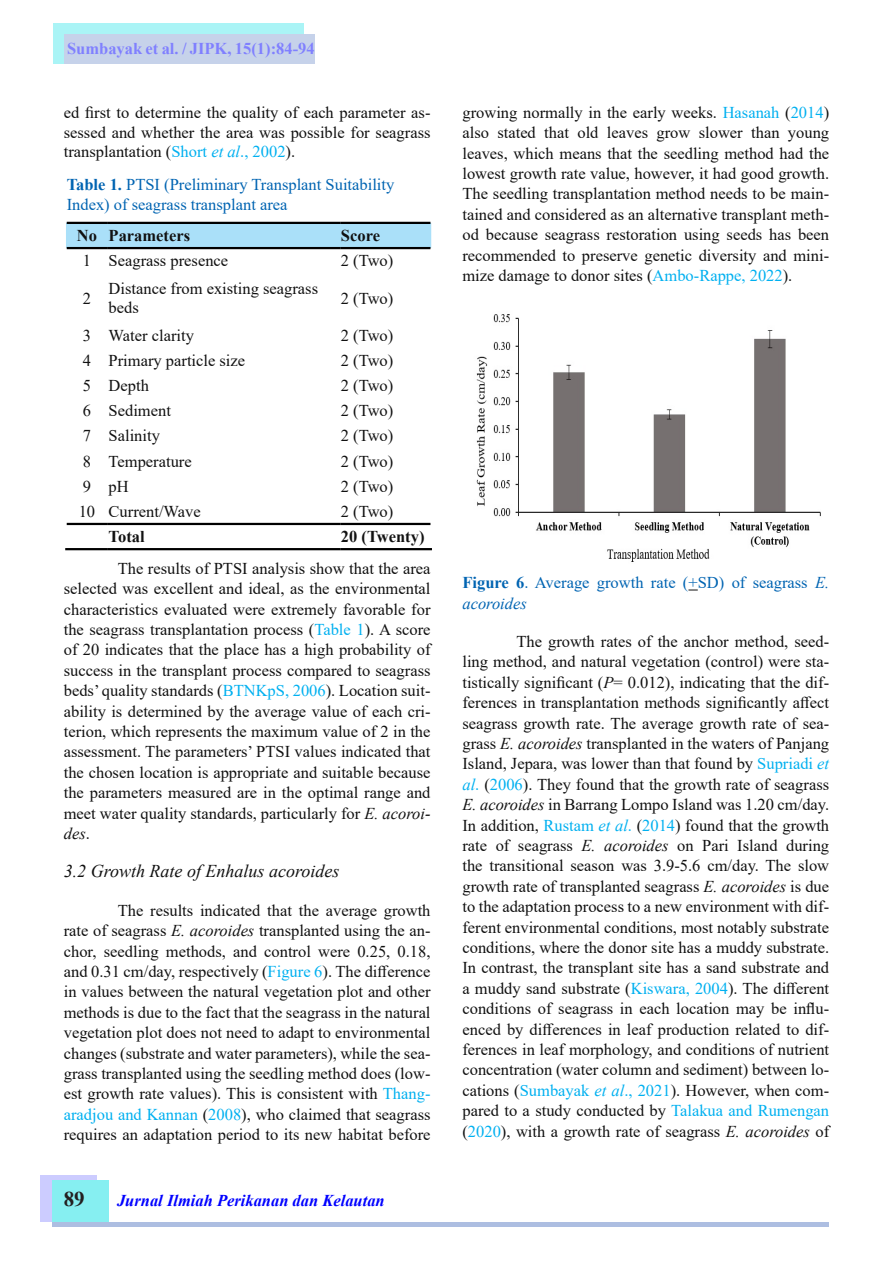
<style>
.page{position:relative;width:893px;height:1263px;background:#fff}
.page>*{position:absolute;margin:0;border:0;box-sizing:border-box;transform-origin:0 0}
.t1{font:700 21px "Times New Roman";color:#231f20}
.List_Paragraph{font:italic 18px "Times New Roman";color:#111}
.t2{font:16.5px/20.4px "Times New Roman";color:#111;text-align:justify}
.t3{font:16.5px/20.4px "Times New Roman";color:#0164b2}
.t4{font:italic 700 16.5px "Times New Roman";color:#00f}
.t5{font:700 16.5px "Times New Roman";color:#111}
.t6{font:700 16.5px "Times New Roman";color:#8080ff}
.s1{color:#00b0f0}
.s2{font-style:italic;color:#00b0f0}
.s3{font-weight:700}
.s4{font-style:italic}
</style>
<div class="page">
<img style="left:476px;top:314px;width:345px;height:248px">
<div style="left:40px;top:1175px;width:57px;height:46px;background:#ccf"></div>
<div style="left:52px;top:1180px;width:57px;height:41px;background:#86eff1"></div>
<hr style="left:52px;top:1223px;width:777px;height:4px;background:#adbee1">
<div style="left:53px;top:23px;width:251px;height:41px;background:#aaf4f6"></div>
<div style="left:64px;top:35px;width:251px;height:29px;background:#c6d2ea"></div>
<div style="left:66px;top:223px;width:365px;height:25px;background:#aae0f9"></div>
<hr style="left:67px;top:222px;width:41px;height:2px;background:#000">
<hr style="left:108px;top:222px;width:232px;height:2px;background:#000">
<hr style="left:340px;top:222px;width:90px;height:2px;background:#000">
<hr style="left:67px;top:247px;width:41px;height:2px;background:#000">
<hr style="left:108px;top:247px;width:232px;height:2px;background:#000">
<hr style="left:340px;top:247px;width:90px;height:2px;background:#000">
<hr style="left:67px;top:523px;width:41px;height:2px;background:#000">
<hr style="left:108px;top:523px;width:232px;height:2px;background:#000">
<hr style="left:340px;top:523px;width:90px;height:2px;background:#000">
<hr style="left:65px;top:548px;width:43px;height:2px;background:#000">
<hr style="left:108px;top:548px;width:232px;height:2px;background:#000">
<hr style="left:340px;top:548px;width:92px;height:2px;background:#000">
<p class="t6" style="left:67px;top:37px;width:249px">Sumbayak et al. / JIPK, 15(1):84-94</p>
<p class="t2" style="left:64px;top:102px;width:368px;line-height:19.8px">ed first to determine the quality of each parameter as&shy;sessed and whether the area was possible for seagrass transplantation (<span class="s1">Short</span> <span class="s2">et al</span><span class="s1">., 2002</span>).</p>
<p class="t3" style="left:67px;top:174px;width:329px;line-height:19.8px"><span class="s3">Table 1.</span> PTSI (Preliminary Transplant Suitability<br>Index) of seagrass transplant area</p>
<p class="t5" style="left:77px;top:224px;width:22px">No</p>
<p class="t5" style="left:109px;top:224px;width:83px">Parameters</p>
<p class="t5" style="left:341px;top:224px;width:41px">Score</p>
<p class="t2" style="left:83px;top:250px;width:10px">1</p>
<p class="t2" style="left:109px;top:250px;width:121px">Seagrass presence</p>
<p class="t2" style="left:341px;top:250px;width:54px">2 (Two)</p>
<p class="t2" style="left:83px;top:287px;width:10px">2</p>
<p class="t2" style="left:109px;top:278px;width:211px;line-height:19.8px">Distance from existing seagrass beds</p>
<p class="t2" style="left:341px;top:287px;width:54px">2 (Two)</p>
<p class="t2" style="left:83px;top:324px;width:10px">3</p>
<p class="t2" style="left:109px;top:324px;width:87px">Water clarity</p>
<p class="t2" style="left:341px;top:324px;width:54px">2 (Two)</p>
<p class="t2" style="left:83px;top:350px;width:10px">4</p>
<p class="t2" style="left:109px;top:350px;width:138px">Primary particle size</p>
<p class="t2" style="left:341px;top:350px;width:54px">2 (Two)</p>
<p class="t2" style="left:83px;top:375px;width:10px">5</p>
<p class="t2" style="left:109px;top:375px;width:42px">Depth</p>
<p class="t2" style="left:341px;top:375px;width:54px">2 (Two)</p>
<p class="t2" style="left:83px;top:400px;width:10px">6</p>
<p class="t2" style="left:109px;top:400px;width:64px">Sediment</p>
<p class="t2" style="left:341px;top:400px;width:54px">2 (Two)</p>
<p class="t2" style="left:83px;top:425px;width:10px">7</p>
<p class="t2" style="left:109px;top:425px;width:53px">Salinity</p>
<p class="t2" style="left:341px;top:425px;width:54px">2 (Two)</p>
<p class="t2" style="left:83px;top:450px;width:10px">8</p>
<p class="t2" style="left:109px;top:450px;width:85px">Temperature</p>
<p class="t2" style="left:341px;top:450px;width:54px">2 (Two)</p>
<p class="t2" style="left:83px;top:476px;width:10px">9</p>
<p class="t2" style="left:109px;top:476px;width:22px">pH</p>
<p class="t2" style="left:341px;top:476px;width:54px">2 (Two)</p>
<p class="t2" style="left:79px;top:501px;width:18px">10</p>
<p class="t2" style="left:109px;top:501px;width:94px">Current/Wave</p>
<p class="t2" style="left:341px;top:501px;width:54px">2 (Two)</p>
<p class="t5" style="left:109px;top:525px;width:38px">Total</p>
<p class="t5" style="left:341px;top:525px;width:85px">20 (Twenty)</p>
<p class="t2" style="left:64px;top:557px;width:368px;text-indent:54px">The results of PTSI analysis show that the area selected was excellent and ideal, as the environmental characteristics evaluated were extremely favorable for the seagrass transplantation process (<span class="s1">Table 1</span>). A score of 20 indicates that the place has a high probability of success in the transplant process compared to seagrass beds’ quality standards (<span class="s1">BTNKpS, 2006</span>). Location suit&shy;ability is determined by the average value of each cri&shy;terion, which represents the maximum value of 2 in the assessment. The parameters’ PTSI values indicated that the chosen location is appropriate and suitable because the parameters measured are in the optimal range and meet water quality standards, particularly for <span class="s4">E. acoroi&shy;des</span>.</p>
<p class="List_Paragraph" style="left:64px;top:859px;width:277px">3.2 Growth Rate of Enhalus acoroides</p>
<p class="t2" style="left:64px;top:899px;width:368px;text-indent:54px">The results indicated that the average growth rate of seagrass <span class="s4">E. acoroides</span> transplanted using the an&shy;chor, seedling methods, and control were 0.25, 0.18, and 0.31 cm/day, respectively (<span class="s1">Figure 6</span>). The difference in values between the natural vegetation plot and other methods is due to the fact that the seagrass in the natural vegetation plot does not need to adapt to environmental changes (substrate and water parameters), while the sea&shy;grass transplanted using the seedling method does (low&shy;est growth rate values). This is consistent with <span class="s1">Thang&shy;aradjou and Kannan</span> (<span class="s1">2008</span>), who claimed that seagrass requires an adaptation period to its new habitat before</p>
<p class="t1" style="left:64px;top:1184px;width:22px">89</p>
<p class="t4" style="left:117px;top:1189px;width:269px">Jurnal Ilmiah Perikanan dan Kelautan</p>
<p class="t2" style="left:462px;top:101px;width:368px">growing normally in the early weeks. <span class="s1">Hasanah</span> (<span class="s1">2014</span>) also stated that old leaves grow slower than young leaves, which means that the seedling method had the lowest growth rate value, however, it had good growth.<br>The seedling transplantation method needs to be main&shy;tained and considered as an alternative transplant meth&shy;od because seagrass restoration using seeds has been recommended to preserve genetic diversity and mini&shy;mize damage to donor sites (<span class="s1">Ambo-Rappe, 2022</span>).</p>
<p class="t3" style="left:462px;top:572px;width:368px"><span class="s3">Figure 6</span>. Average growth rate (+SD) of seagrass <span class="s4">E. acoroides</span></p>
<p class="t2" style="left:462px;top:631px;width:368px;text-indent:54px">The growth rates of the anchor method, seed&shy;ling method, and natural vegetation (control) were sta&shy;tistically significant (<span class="s4">P</span>= 0.012), indicating that the dif&shy;ferences in transplantation methods significantly affect seagrass growth rate. The average growth rate of sea&shy;grass <span class="s4">E. acoroides</span> transplanted in the waters of Panjang Island, Jepara, was lower than that found by <span class="s1">Supriadi</span> <span class="s2">et al</span><span class="s1">.</span> (<span class="s1">2006</span>). They found that the growth rate of seagrass <span class="s4">E. acoroides</span> in Barrang Lompo Island was 1.20 cm/day.<br>In addition, <span class="s1">Rustam</span> <span class="s2">et al</span><span class="s1">.</span> (<span class="s1">2014</span>) found that the growth rate of seagrass <span class="s4">E. acoroides</span> on Pari Island during the transitional season was 3.9-5.6 cm/day. The slow growth rate of transplanted seagrass <span class="s4">E. acoroides</span> is due to the adaptation process to a new environment with dif&shy;ferent environmental conditions, most notably substrate conditions, where the donor site has a muddy substrate.<br>In contrast, the transplant site has a sand substrate and a muddy sand substrate (<span class="s1">Kiswara, 2004</span>). The different conditions of seagrass in each location may be influ&shy;enced by differences in leaf production related to dif&shy;ferences in leaf morphology, and conditions of nutrient concentration (water column and sediment) between lo&shy;cations (<span class="s1">Sumbayak</span> <span class="s2">et al</span><span class="s1">., 2021</span>). However, when com&shy;pared to a study conducted by <span class="s1">Talakua and Rumengan </span>(<span class="s1">2020</span>), with a growth rate of seagrass <span class="s4">E. acoroides</span> of</p>
</div>
